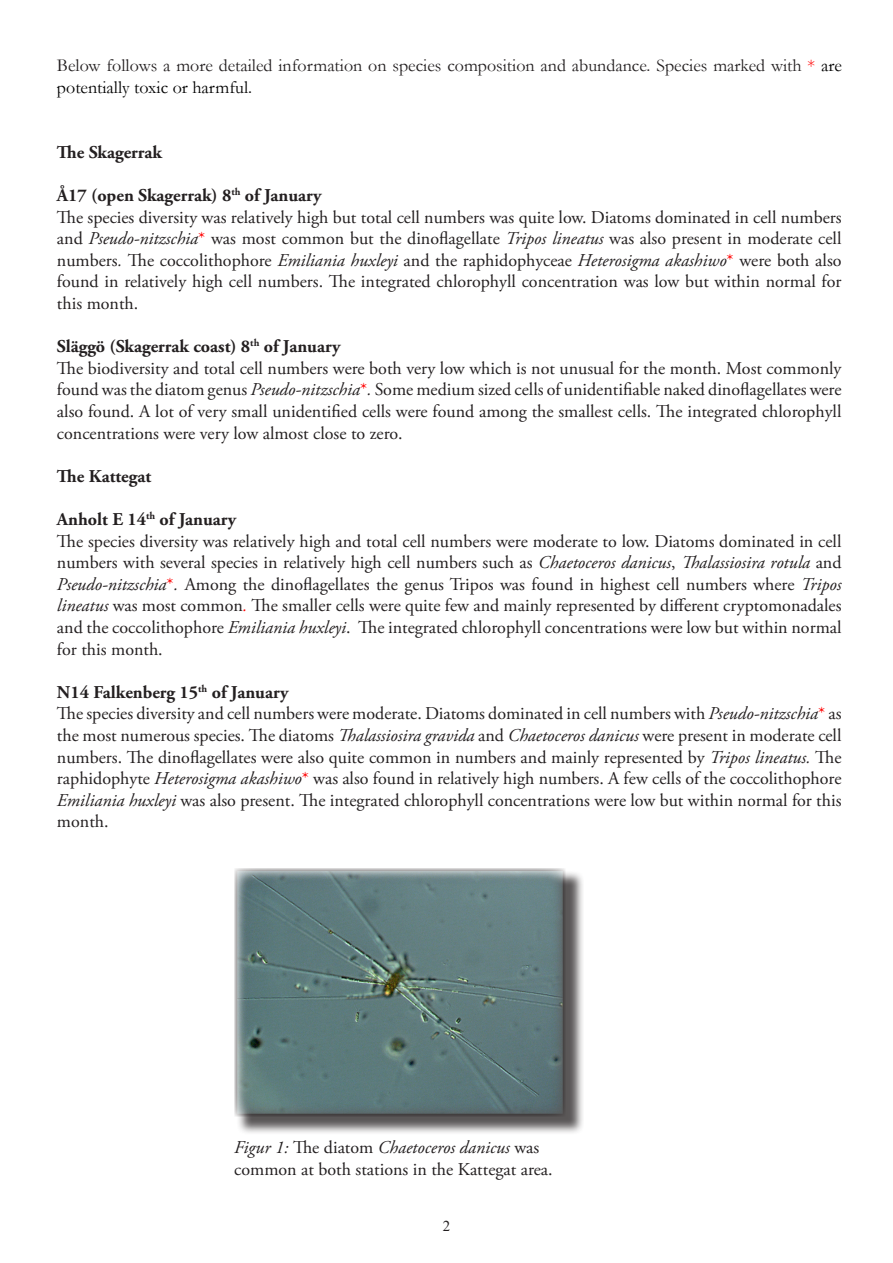
<style>
.page{position:relative;width:893px;height:1263px;background:#fff}
.page>*{position:absolute;margin:0;border:0;box-sizing:border-box;transform-origin:0 0}
.t1{font:18px/21.6px "Adobe Garamond Pro";color:#231f20;text-align:justify}
.t2{font:700 18px "Adobe Garamond Pro";color:#231f20}
.t3{font:18px/21.6px "Garamond";color:#231f20}
.t4{font:15px "Times New Roman";color:#231f20}
.s1{color:#f00}
.s2{color:#000}
.s3{font-style:italic}
.s4{font-style:italic;color:#f00}
</style>
<div class="page">
<div style="left:236px;top:870px;width:348px;height:265px;background:#231f20;opacity:.75"></div>
<img style="left:238px;top:872px;width:324px;height:241px">
<div style="left:234px;top:868px;width:332px;height:249px;border:3px solid #231f20"></div>
<p class="t3" style="left:57px;top:54px;width:786px">Below follows a more detailed information on species composition and abundance. Species marked with <span class="s1">*</span> <span class="s2">are potentially toxic or harmful.</span></p>
<p class="t2" style="left:57px;top:142px;width:107px">The Skagerrak</p>
<p class="t2" style="left:57px;top:185px;width:266px">Å17 (open Skagerrak) 8<sup>th</sup> of January</p>
<p class="t1" style="left:57px;top:207px;width:786px">The species diversity was relatively high but total cell numbers was quite low. Diatoms dominated in cell numbers and <span class="s3">Pseudo-nitzschia</span><span class="s1">*</span> was most common but the dinoflagellate <span class="s3">Tripos lineatus</span> was also present in moderate cell numbers<span class="s3">.</span> The coccolithophore <span class="s3">Emiliania huxleyi</span> and the raphidophyceae <span class="s3">Heterosigma akashiwo</span><span class="s1">*</span> were both also found in relatively high cell numbers. The integrated chlorophyll concentration was low but within normal for this month.</p>
<p class="t2" style="left:57px;top:336px;width:285px">Släggö (Skagerrak coast) 8<sup>th</sup> of January</p>
<p class="t1" style="left:57px;top:358px;width:786px">The biodiversity and total cell numbers were both very low which is not unusual for the month. Most commonly found was the diatom genus <span class="s3">Pseudo-nitzschia</span><span class="s1">*</span><span class="s3">.</span> Some medium sized cells of unidentifiable naked dinoflagellates were also found. A lot of very small unidentified cells were found among the smallest cells. The integrated chlorophyll concentrations were very low almost close to zero.</p>
<p class="t2" style="left:57px;top:466px;width:96px">The Kattegat</p>
<p class="t2" style="left:57px;top:509px;width:181px">Anholt E 14<sup>th</sup> of January</p>
<p class="t1" style="left:57px;top:531px;width:786px">The species diversity was relatively high and total cell numbers were moderate to low. Diatoms dominated in cell numbers with several species in relatively high cell numbers such as <span class="s3">Chaetoceros danicus</span>, <span class="s3">Thalassiosira rotula</span> and <span class="s3">Pseudo-nitzschia</span><span class="s1">*</span><span class="s3">.</span> Among the dinoflagellates the genus Tripos was found in highest cell numbers where <span class="s3">Tripos lineatus</span> was most common<span class="s4">.</span> The smaller cells were quite few and mainly represented by different cryptomonadales and the coccolithophore <span class="s3">Emiliania huxleyi</span>. The integrated chlorophyll concentrations were low but within normal for this month.</p>
<p class="t2" style="left:57px;top:682px;width:233px">N14 Falkenberg 15<sup>th</sup> of January</p>
<p class="t1" style="left:57px;top:703px;width:786px">The species diversity and cell numbers were moderate. Diatoms dominated in cell numbers with <span class="s3">Pseudo-nitzschia</span><span class="s1">*</span> as the most numerous species. The diatoms <span class="s3">Thalassiosira gravida</span> and <span class="s3">Chaetoceros danicus</span> were present in moderate cell numbers. The dinoflagellates were also quite common in numbers and mainly represented by <span class="s3">Tripos lineatus.</span> The raphidophyte <span class="s3">Heterosigma akashiwo</span><span class="s1">*</span> was also found in relatively high numbers. A few cells of the coccolithophore <span class="s3">Emiliania huxleyi</span> was also present. The integrated chlorophyll concentrations were low but within normal for this month.</p>
<p class="t1" style="left:234px;top:1137px;width:320px"><span class="s3">Figur 1:</span> The diatom <span class="s3">Chaetoceros danicus</span> was common at both stations in the Kattegat area.</p>
<p class="t4" style="left:443px;top:1215px;width:9px">2</p>
</div>
